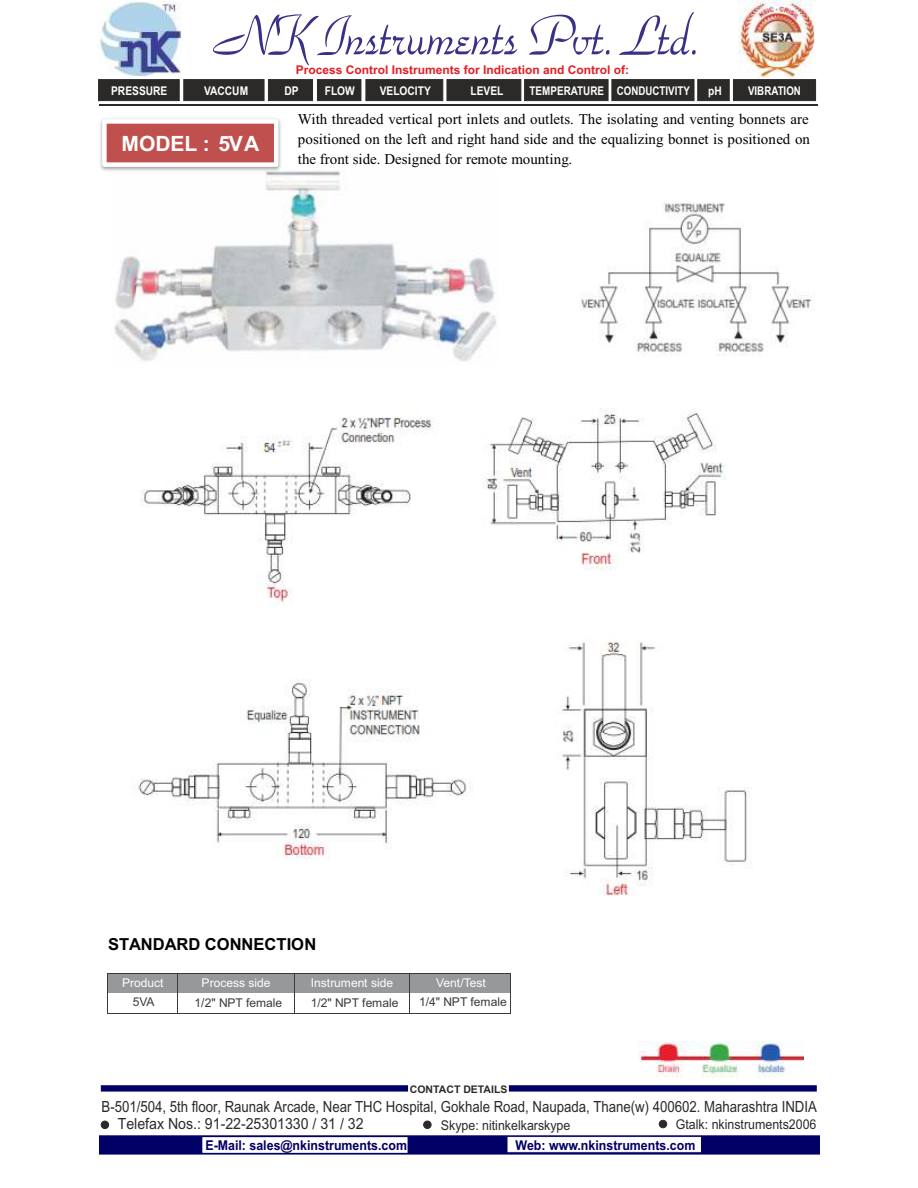
<style>
.page{position:relative;width:918px;height:1188px;background:#fff}
.page>*{position:absolute;margin:0;border:0;box-sizing:border-box;transform-origin:0 0}
.t1{font:59.4px "Park Avenue BT";color:#393185;scale:.85 1}
.t2{font:700 21px "Arial";color:#fff}
.t3{font:700 16.5px "Arial";color:#000}
.t4{font:15.3px/17px "Arial Unicode MS";color:#2b2a29;scale:.86 1}
.t5{font:15px/19.8px "Times New Roman";color:#000;text-align:justify}
.t6{font:700 13.5px "Arial";color:#006;scale:.92 1}
.t7{font:13.5px "Arial";color:#2b2a29;scale:.92 1}
.t8{font:700 12px "Arial";color:#e31e24}
.t9{font:12px "Arial";color:#3c3a38}
.t10{font:12px "Arial";color:#fefeff}
.t11{font:700 12px "Arial";color:#fefefe;scale:.85 1}
.t12{font:700 12px "Arial";color:#fefefe;scale:.82 1}
.t13{font:700 12px "Arial";color:#fefefe;scale:.81 1}
.t14{font:700 10.5px "Arial";color:#2b2a29}
</style>
<div class="page">
<img style="left:114px;top:170px;width:383px;height:191px">
<div style="left:108px;top:973px;width:69px;height:20px;background:#96989a"></div>
<div style="left:178px;top:973px;width:116px;height:20px;background:#96989a"></div>
<div style="left:295px;top:973px;width:115px;height:20px;background:#96989a"></div>
<div style="left:410px;top:973px;width:100px;height:20px;background:#96989a"></div>
<hr style="left:108px;top:973px;width:69px;height:1px;background:#3c3a38">
<hr style="left:178px;top:973px;width:116px;height:1px;background:#3c3a38">
<hr style="left:295px;top:973px;width:115px;height:1px;background:#3c3a38">
<hr style="left:410px;top:973px;width:100px;height:1px;background:#3c3a38">
<svg style="left:107px;top:973px;width:1px;height:41px"></svg>
<hr style="left:108px;top:1013px;width:69px;height:1px;background:#3c3a38">
<svg style="left:177px;top:973px;width:1px;height:41px"></svg>
<hr style="left:178px;top:1013px;width:116px;height:1px;background:#3c3a38">
<svg style="left:294px;top:973px;width:1px;height:41px"></svg>
<hr style="left:295px;top:1013px;width:115px;height:1px;background:#3c3a38">
<hr style="left:410px;top:1013px;width:100px;height:1px;background:#3c3a38">
<svg style="left:510px;top:973px;width:1px;height:41px"></svg>
<img style="left:100px;top:118px;width:184px;height:55px">
<div style="left:104px;top:121px;width:172px;height:44px;background:#c0504d"></div>
<div style="left:102px;top:119px;width:176px;height:48px;border:4px solid #fff"></div>
<img style="left:580px;top:202px;width:235px;height:154px">
<img style="left:138px;top:408px;width:612px;height:488px">
<img style="left:638px;top:1041px;width:166px;height:36px">
<img style="left:98px;top:1px;width:83px;height:76px">
<img style="left:739px;top:0;width:76px;height:79px">
<hr style="left:99px;top:104px;width:718px;height:2px;background:#2b2a29">
<svg style="left:98px;top:79px;width:718px;height:22px;background:#343332"></svg>
<div style="left:101px;top:1121px;width:8px;height:8px;background:#2b2a29;border:1px solid #2b2a29;border-radius:50%"></div>
<div style="left:423px;top:1121px;width:8px;height:8px;background:#2b2a29;border:1px solid #2b2a29;border-radius:50%"></div>
<div style="left:659px;top:1120px;width:8px;height:8px;background:#2b2a29;border:1px solid #2b2a29;border-radius:50%"></div>
<svg style="left:101px;top:1085px;width:716px;height:7px;background:#383887"></svg>
<svg style="left:99px;top:1135px;width:721px;height:20px"></svg>
<h1 class="t1" style="left:216px;top:9px;width:573px">NK Instruments Pvt. Ltd.</h1>
<p class="t8" style="left:296px;top:66px;width:335px">Process Control Instruments for Indication and Control of:</p>
<p class="t11" style="left:111px;top:86px;width:68px">PRESSURE</p>
<p class="t11" style="left:204px;top:86px;width:53px">VACCUM</p>
<p class="t11" style="left:284px;top:86px;width:18px">DP</p>
<p class="t11" style="left:325px;top:86px;width:37px">FLOW</p>
<p class="t11" style="left:380px;top:86px;width:62px">VELOCITY</p>
<p class="t11" style="left:471px;top:86px;width:40px">LEVEL</p>
<p class="t12" style="left:530px;top:86px;width:197px">TEMPERATURE CONDUCTIVITY</p>
<p class="t11" style="left:708px;top:86px;width:18px">pH</p>
<p class="t13" style="left:748px;top:86px;width:67px">VIBRATION</p>
<h2 class="t2" style="left:122px;top:136px;width:139px">MODEL : 5VA</h2>
<p class="t5" style="left:298px;top:111px;width:514px">With threaded vertical port inlets and outlets. The isolating and venting bonnets are positioned on the left and right hand side and the equalizing bonnet is positioned on the front side. Designed for remote mounting.</p>
<p class="t3" style="left:108px;top:938px;width:210px">STANDARD CONNECTION</p>
<p class="t10" style="left:122px;top:979px;width:43px">Product</p>
<p class="t10" style="left:202px;top:979px;width:70px">Process side</p>
<p class="t10" style="left:311px;top:979px;width:84px">Instrument side</p>
<p class="t10" style="left:436px;top:978px;width:51px">Vent/Test</p>
<p class="t9" style="left:133px;top:998px;width:23px">5VA</p>
<p class="t9" style="left:195px;top:998px;width:89px">1/2" NPT female</p>
<p class="t9" style="left:311px;top:998px;width:89px">1/2" NPT female</p>
<p class="t9" style="left:419px;top:998px;width:89px">1/4" NPT female</p>
<p class="t14" style="left:410px;top:1085px;width:99px">CONTACT DETAILS</p>
<p class="t7" style="left:441px;top:1120px;width:142px">Skype: nitinkelkarskype</p>
<p class="t7" style="left:676px;top:1119px;width:154px">Gtalk: nkinstruments2006</p>
<p class="t4" style="left:118px;top:1100px;width:814px;text-indent:-16px">B-501/504, 5th floor, Raunak Arcade, Near THC Hospital, Gokhale Road, Naupada, Thane(w) 400602. Maharashtra INDIA<br>Telefax Nos.: 91-22-25301330 / 31 / 32</p>
<p class="t6" style="left:205px;top:1140px;width:221px">E-Mail: sales@nkinstruments.com</p>
<p class="t6" style="left:516px;top:1140px;width:197px">Web: www.nkinstruments.com</p>
</div>
